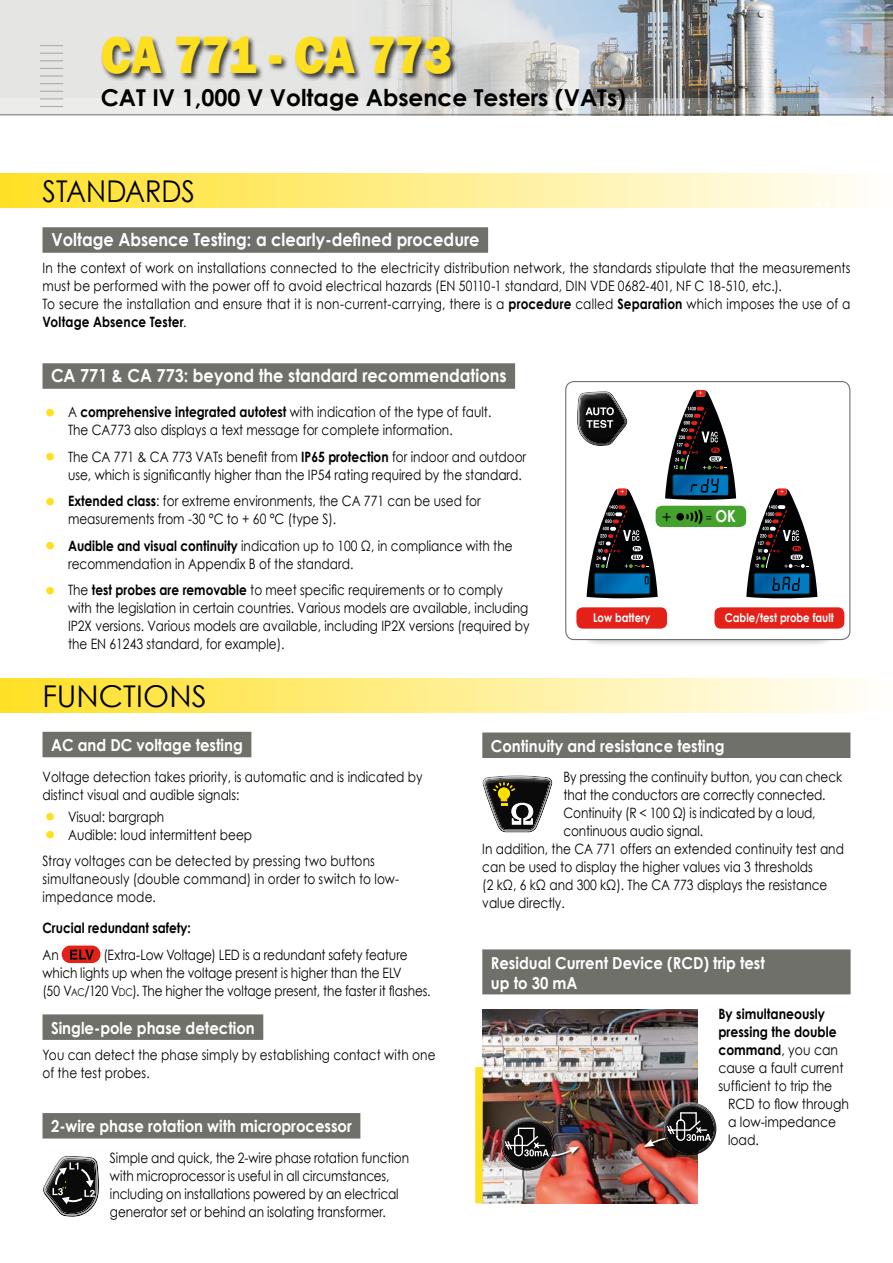
<style>
.page{position:relative;width:893px;height:1263px;background:#fff}
.page>*{position:absolute;margin:0;border:0;box-sizing:border-box;transform-origin:0 0}
.t1{font:800 54px "Franklin Gothic";letter-spacing:-.015em;color:#ffe021;scale:.9 1}
.t2{font:30px "Century Gothic";color:#000}
.t3{font:30px "Century Gothic";color:#000;scale:.9 1}
.t4{font:700 23.25px "Century Gothic";color:#000}
.t5{font:700 18px "Century Gothic";color:#fff;scale:.9 1}
.t6{font:700 16.5px/19.8px "Century Gothic";color:#fff;scale:.9 1}
.t7{font:700 16.5px "Century Gothic";color:#fff;scale:.85 1}
.t8{font:16.5px "Century Gothic";color:#000}
.t9{font:14.25px/18px "Century Gothic";color:#000;scale:.85 1}
.t10{font:14.25px "Century Gothic";color:#000;scale:.87 1}
.t11{font:700 14.25px "Century Gothic";color:#000;scale:.87 1}
.t12{font:700 14.25px "Century Gothic";color:#000;scale:.85 1}
.t13{font:700 12px "Century Gothic";color:#fff;scale:.85 1}
.s1{font-weight:700}
.s2{font-size:25.5px;color:#ffe021}
.s3{font-weight:400;font-size:12px;color:#000}
.s4{font-size:10.65px}
.s5{font-weight:400}
</style>
<div class="page">
<div style="left:0;top:173px;width:892px;height:34px;background:linear-gradient(to right,#ffe025,#fffefc)"></div>
<div style="left:0;top:0;width:893px;height:115px;background:#e5e5e3"></div>
<img style="left:396px;top:0;width:497px;height:98px">
<svg style="left:40px;top:98px;width:853px;height:16px"></svg>
<svg style="left:816px;top:201px;width:13px;height:4px"></svg>
<hr style="left:0;top:114px;width:893px;height:1px;background:#70706b">
<div style="left:0;top:678px;width:892px;height:34px;background:linear-gradient(to right,#ffe025,#fffefc)"></div>
<svg style="left:40px;top:45px;width:23px;height:1px"></svg>
<svg style="left:40px;top:53px;width:23px;height:1px"></svg>
<svg style="left:40px;top:60px;width:23px;height:1px"></svg>
<svg style="left:40px;top:83px;width:23px;height:1px"></svg>
<svg style="left:40px;top:91px;width:23px;height:1px"></svg>
<svg style="left:40px;top:98px;width:23px;height:1px"></svg>
<svg style="left:40px;top:106px;width:23px;height:1px"></svg>
<svg style="left:40px;top:68px;width:23px;height:1px"></svg>
<hr style="left:40px;top:75px;width:23px;height:2px;background:#adaea9">
<div style="left:43px;top:363px;width:472px;height:26px;background:#70706b"></div>
<div style="left:574px;top:592px;width:268px;height:54px;background:#000;opacity:.5"></div>
<div style="left:566px;top:382px;width:284px;height:257px;background:#fff;border-radius:9px"></div>
<div style="left:565px;top:381px;width:285px;height:259px;border:1px solid #70706b;border-radius:9px"></div>
<div style="left:43px;top:732px;width:208px;height:25px;background:#70706b"></div>
<div style="left:43px;top:1014px;width:220px;height:26px;background:#70706b"></div>
<div style="left:62px;top:945px;width:38px;height:18px;background:#e32119;border-radius:9px"></div>
<svg style="left:70px;top:950px;width:24px;height:9px"></svg>
<div style="left:482px;top:732px;width:368px;height:26px;background:#70706b"></div>
<div style="left:43px;top:1113px;width:317px;height:25px;background:#70706b"></div>
<div style="left:482px;top:949px;width:369px;height:45px;background:#70706b"></div>
<div style="left:101px;top:35px;width:358px;height:46px;background:#000;opacity:.75"></div>
<div style="left:43px;top:227px;width:445px;height:26px;background:#70706b"></div>
<div style="left:576px;top:607px;width:91px;height:22px;background:#e32119;border-radius:6px"></div>
<div style="left:714px;top:607px;width:130px;height:22px;background:#e32119;border-radius:6px"></div>
<div style="left:568px;top:382px;width:50px;height:59px;background:#fff"></div>
<div style="left:576px;top:389px;width:60px;height:66px;background:#000;opacity:.75"></div>
<svg style="left:482px;top:775px;width:70px;height:57px"></svg>
<svg style="left:43px;top:1156px;width:56px;height:61px"></svg>
<svg style="left:587px;top:488px;width:71px;height:111px"></svg>
<svg style="left:665px;top:390px;width:71px;height:110px"></svg>
<svg style="left:746px;top:488px;width:71px;height:111px"></svg>
<div style="left:656px;top:506px;width:90px;height:21px;background:#44a12b;border-radius:6px"></div>
<svg style="left:686px;top:509px;width:16px;height:15px"></svg>
<div style="left:676px;top:513px;width:8px;height:7px;background:#000;border-radius:50%"></div>
<img style="left:483px;top:1009px;width:214px;height:194px">
<div style="left:517px;top:1146px;width:64px;height:12px;background:#000;opacity:.75"></div>
<div style="left:643px;top:1136px;width:64px;height:13px;background:#000;opacity:.75"></div>
<div style="left:475px;top:1067px;width:8px;height:136px;background:#ffe021"></div>
<div style="left:659px;top:1097px;width:57px;height:46px;background:#fff;opacity:.75"></div>
<div style="left:663px;top:1110px;width:58px;height:50px;background:#000;opacity:.75"></div>
<img style="left:644px;top:1102px;width:72px;height:53px">
<div style="left:496px;top:1113px;width:58px;height:45px;background:#fff;opacity:.75"></div>
<div style="left:501px;top:1126px;width:58px;height:49px;background:#000;opacity:.75"></div>
<img style="left:501px;top:1117px;width:78px;height:53px">
<h1 class="t1" style="left:101px;top:20px;width:392px">CA 771 - CA 773</h1>
<h3 class="t4" style="left:101px;top:80px;width:527px">CAT IV 1,000 V Voltage Absence Testers (VATs)</h3>
<h2 class="t3" style="left:43px;top:170px;width:171px">STANDARDS</h2>
<p class="t5" style="left:52px;top:226px;width:477px">Voltage Absence Testing: a clearly-defined procedure</p>
<p class="t9" style="left:43px;top:258px;width:952px">In the context of work on installations connected to the electricity distribution network, the standards stipulate that the measurements must be performed with the power off to avoid electrical hazards (EN 50110-1 standard, DIN VDE 0682-401, NF C 18-510, etc.).<br>To secure the installation and ensure that it is non-current-carrying, there is a <span class="s1">procedure</span> called <span class="s1">Separation</span> which imposes the use of a <span class="s1">Voltage Absence Tester</span>.</p>
<p class="t5" style="left:51px;top:362px;width:508px">CA 771 &amp; CA 773: beyond the standard recommendations</p>
<p class="t9" style="left:68px;top:403px;width:500px;text-indent:-26px"><span class="s2">•</span> A <span class="s1">comprehensive integrated autotest</span> with indication of the type of fault.<br>The CA773 also displays a text message for complete information.</p>
<p class="t9" style="left:68px;top:448px;width:541px;text-indent:-26px"><span class="s2">•</span> The CA 771 &amp; CA 773 VATs benefit from <span class="s1">IP65 protection</span> for indoor and outdoor use, which is significantly higher than the IP54 rating required by the standard.</p>
<p class="t9" style="left:68px;top:492px;width:487px;text-indent:-26px"><span class="s2">•</span> <span class="s1">Extended class</span>: for extreme environments, the CA 771 can be used for measurements from -30 °C to + 60 °C (type S).</p>
<p class="t9" style="left:68px;top:537px;width:525px;text-indent:-26px"><span class="s2">•</span> <span class="s1">Audible and visual continuity</span> indication up to 100 Ω, in compliance with the recommendation in Appendix B of the standard.</p>
<p class="t9" style="left:68px;top:581px;width:544px;text-indent:-26px"><span class="s2">•</span> The <span class="s1">test probes are removable</span> to meet specific requirements or to comply with the legislation in certain countries. Various models are available, including IP2X versions. Various models are available, including IP2X versions (required by the EN 61243 standard, for example).</p>
<h2 class="t2" style="left:43px;top:676px;width:166px">FUNCTIONS</h2>
<p class="t8" style="left:662px;top:506px;width:11px">+</p>
<p class="t7" style="left:706px;top:503px;width:37px"><span class="s3">=</span> OK</p>
<p class="t13" style="left:593px;top:608px;width:69px">Low battery</p>
<p class="t13" style="left:725px;top:608px;width:130px">Cable/test probe fault</p>
<p class="t6" style="left:51px;top:734px;width:215px">AC and DC voltage testing</p>
<p class="t9" style="left:43px;top:767px;width:449px">Voltage detection takes priority, is automatic and is indicated by distinct visual and audible signals:</p>
<p class="t9" style="left:43px;top:807px;width:145px"><span class="s2">•</span> Visual: bargraph</p>
<p class="t9" style="left:43px;top:821px;width:393px;line-height:26.5px"><span class="s2">•</span> Audible: loud intermittent beep<br>Stray voltages can be detected by pressing two buttons</p>
<p class="t9" style="left:43px;top:870px;width:421px">simultaneously (double command) in order to switch to low&shy;impedance mode.</p>
<p class="t12" style="left:43px;top:917px;width:176px">Crucial redundant safety:</p>
<p class="t9" style="left:43px;top:945px;width:21px">An</p>
<p class="t9" style="left:43px;top:945px;width:458px;text-indent:61px">(Extra-Low Voltage) LED is a redundant safety feature which lights up when the voltage present is higher than the ELV<br>(50 V<span class="s4">AC</span>/120 V<span class="s4">DC</span>). The higher the voltage present, the faster it flashes.</p>
<p class="t6" style="left:51px;top:1017px;width:228px">Single-pole phase detection</p>
<p class="t9" style="left:43px;top:1046px;width:464px">You can detect the phase simply by establishing contact with one of the test probes.</p>
<p class="t6" style="left:51px;top:1115px;width:336px">2-wire phase rotation with microprocessor</p>
<p class="t9" style="left:110px;top:1148px;width:353px">Simple and quick, the 2-wire phase rotation function with microprocessor is useful in all circumstances, including on installations powered by an electrical generator set or behind an isolating transformer.</p>
<p class="t6" style="left:491px;top:735px;width:261px">Continuity and resistance testing</p>
<p class="t9" style="left:564px;top:768px;width:329px">By pressing the continuity button, you can check</p>
<p class="t9" style="left:564px;top:786px;width:310px">that the conductors are correctly connected.</p>
<p class="t9" style="left:564px;top:804px;width:298px">Continuity (R &lt; 100 Ω) is indicated by a loud,</p>
<p class="t9" style="left:564px;top:822px;width:166px">continuous audio signal.</p>
<p class="t9" style="left:482px;top:840px;width:427px">In addition, the CA 771 offers an extended continuity test and</p>
<p class="t9" style="left:482px;top:858px;width:390px">can be used to display the higher values via 3 thresholds</p>
<p class="t9" style="left:482px;top:876px;width:408px">(2 kΩ, 6 kΩ and 300 kΩ). The CA 773 displays the resistance</p>
<p class="t9" style="left:482px;top:894px;width:98px">value directly.</p>
<p class="t6" style="left:491px;top:952px;width:306px">Residual Current Device (RCD) trip test up to 30 mA</p>
<p class="t11" style="left:718px;top:1003px;width:124px">By simultaneously</p>
<p class="t11" style="left:718px;top:1021px;width:137px">pressing the double</p>
<p class="t11" style="left:718px;top:1039px;width:139px">command<span class="s5">, you can</span></p>
<p class="t10" style="left:718px;top:1058px;width:145px">cause a fault current</p>
<p class="t10" style="left:718px;top:1076px;width:132px">sufficient to trip the</p>
<p class="t10" style="left:728px;top:1094px;width:141px">RCD to flow through</p>
<p class="t10" style="left:728px;top:1112px;width:126px">a low-impedance</p>
<p class="t10" style="left:728px;top:1130px;width:37px">load.</p>
</div>
